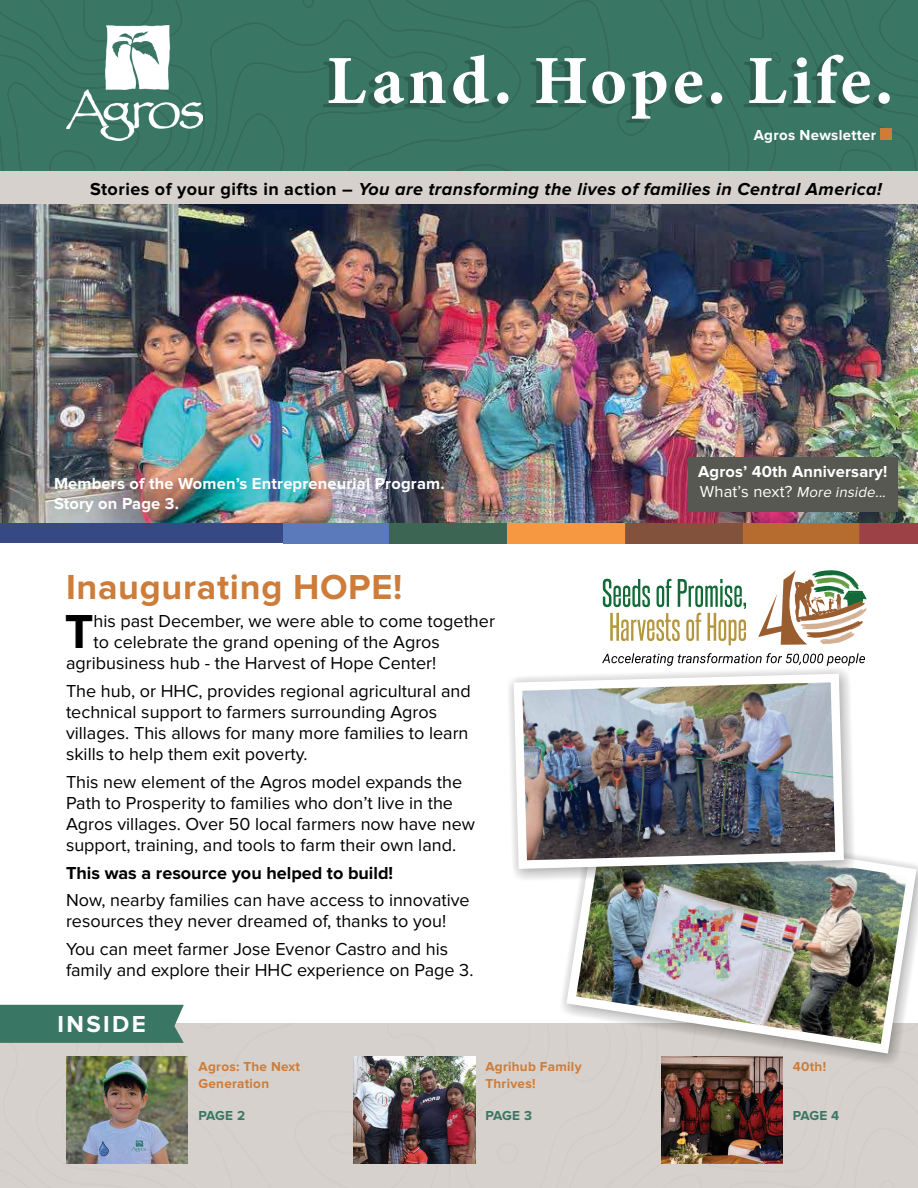
<style>
.page{position:relative;width:918px;height:1188px;background:#fff}
.page>*{position:absolute;margin:0;border:0;box-sizing:border-box;transform-origin:0 0}
.t1{font:700 49.5px "Proxima Nova";color:#000}
.t2{font:700 36px "Proxima Nova";letter-spacing:.02em;color:#cd7c39}
.t3{font:700 24px "Proxima Nova";letter-spacing:.1em;color:#fff}
.t4{font:18px/21px "Proxima Nova";color:#000}
.t5{font:italic 700 18px "Proxima Nova";letter-spacing:.025em;color:#000}
.t6{font:700 18px "Proxima Nova";color:#000}
.t7{font:700 16.5px/19.8px "Proxima Nova";letter-spacing:.01em;color:#fff}
.t8{font:italic 15px "Proxima Nova";color:#fff}
.t9{font:700 15px "Proxima Nova";letter-spacing:.02em;color:#fff}
.t10{font:700 13.5px/16.2px "Proxima Nova";letter-spacing:.02em;color:#cd7c39}
.t11{font:700 13.5px "Proxima Nova";letter-spacing:-.015em;color:#3a7664}
.s1{font-style:normal}
.s2{font-style:normal;font-size:16.5px}
</style>
<div class="page">
<img style="left:0;top:204px;width:918px;height:320px">
<div style="left:0;top:1024px;width:918px;height:164px;background:#d6d1cc"></div>
<div style="left:0;top:0;width:918px;height:171px;background:#3a7664"></div>
<div style="left:323px;top:58px;width:561px;height:65px;background:#3a7664"></div>
<svg style="left:329px;top:55px;width:561px;height:64px"></svg>
<div style="left:0;top:171px;width:918px;height:33px;background:#d6d1cc"></div>
<img style="left:66px;top:1056px;width:122px;height:108px">
<img style="left:354px;top:1056px;width:121px;height:108px">
<img style="left:661px;top:1097px;width:122px;height:67px">
<div style="left:0;top:1005px;width:184px;height:38px;background:#3a7664"></div>
<img style="left:66px;top:25px;width:137px;height:115px">
<div style="left:880px;top:129px;width:12px;height:11px;background:#cd7c39"></div>
<div style="left:0;top:524px;width:430px;height:19px;background:#374982"></div>
<svg style="left:603px;top:579px;width:143px;height:59px"></svg>
<svg style="left:758px;top:570px;width:109px;height:68px"></svg>
<svg style="left:541px;top:1023px;width:377px;height:74px;background:#b5a8a1"></svg>
<img style="left:562px;top:858px;width:356px;height:200px">
<img style="left:516px;top:638px;width:358px;height:273px">
<img style="left:509px;top:669px;width:339px;height:204px">
<img style="left:283px;top:523px;width:635px;height:20px">
<div style="left:688px;top:458px;width:210px;height:54px;background:#585852"></div>
<p class="t9" style="left:754px;top:129px;width:124px">Agros Newsletter</p>
<p class="t5" style="left:90px;top:181px;width:793px"><span class="s1">Stories of your gifts in action –</span> You are transforming the lives of families in Central America!</p>
<p class="t7" style="left:54px;top:475px;width:392px">Members of the Women’s Entrepreneurial Program.<br>Story on Page 3.</p>
<h2 class="t2" style="left:66px;top:571px;width:338px">Inaugurating HOPE!</h2>
<h1 class="t1" style="left:65px;top:609px;width:30px">T</h1>
<p class="t4" style="left:94px;top:611px;width:403px">his past December, we were able to come together</p>
<p class="t4" style="left:94px;top:632px;width:348px">to celebrate the grand opening of the Agros</p>
<p class="t4" style="left:66px;top:653px;width:372px">agribusiness hub - the Harvest of Hope Center!</p>
<p class="t4" style="left:66px;top:681px;width:406px">The hub, or HHC, provides regional agricultural and technical support to farmers surrounding Agros villages. This allows for many more families to learn skills to help them exit poverty.</p>
<p class="t4" style="left:66px;top:772px;width:411px">This new element of the Agros model expands the Path to Prosperity to families who don’t live in the Agros villages. Over 50 local farmers now have new support, training, and tools to farm their own land.</p>
<p class="t6" style="left:66px;top:864px;width:329px">This was a resource you helped to build!</p>
<p class="t4" style="left:66px;top:890px;width:405px">Now, nearby families can have access to innovative resources they never dreamed of, thanks to you!</p>
<p class="t4" style="left:66px;top:939px;width:409px">You can meet farmer Jose Evenor Castro and his family and explore their HHC experience on Page 3.</p>
<h3 class="t3" style="left:58px;top:1013px;width:90px">INSIDE</h3>
<p class="t10" style="left:199px;top:1059px;width:103px">Agros: The Next<br>Generation</p>
<p class="t11" style="left:199px;top:1109px;width:48px">PAGE 2</p>
<p class="t10" style="left:485px;top:1059px;width:98px">Agrihub Family<br>Thrives!</p>
<p class="t11" style="left:485px;top:1109px;width:48px">PAGE 3</p>
<p class="t7" style="left:698px;top:463px;width:191px">Agros’ 40th Anniversary!</p>
<p class="t8" style="left:700px;top:484px;width:191px"><span class="s2">What’s next?</span> Moreinside...</p>
<p class="t10" style="left:793px;top:1059px;width:35px">40th!</p>
<p class="t11" style="left:793px;top:1109px;width:48px">PAGE 4</p>
</div>
